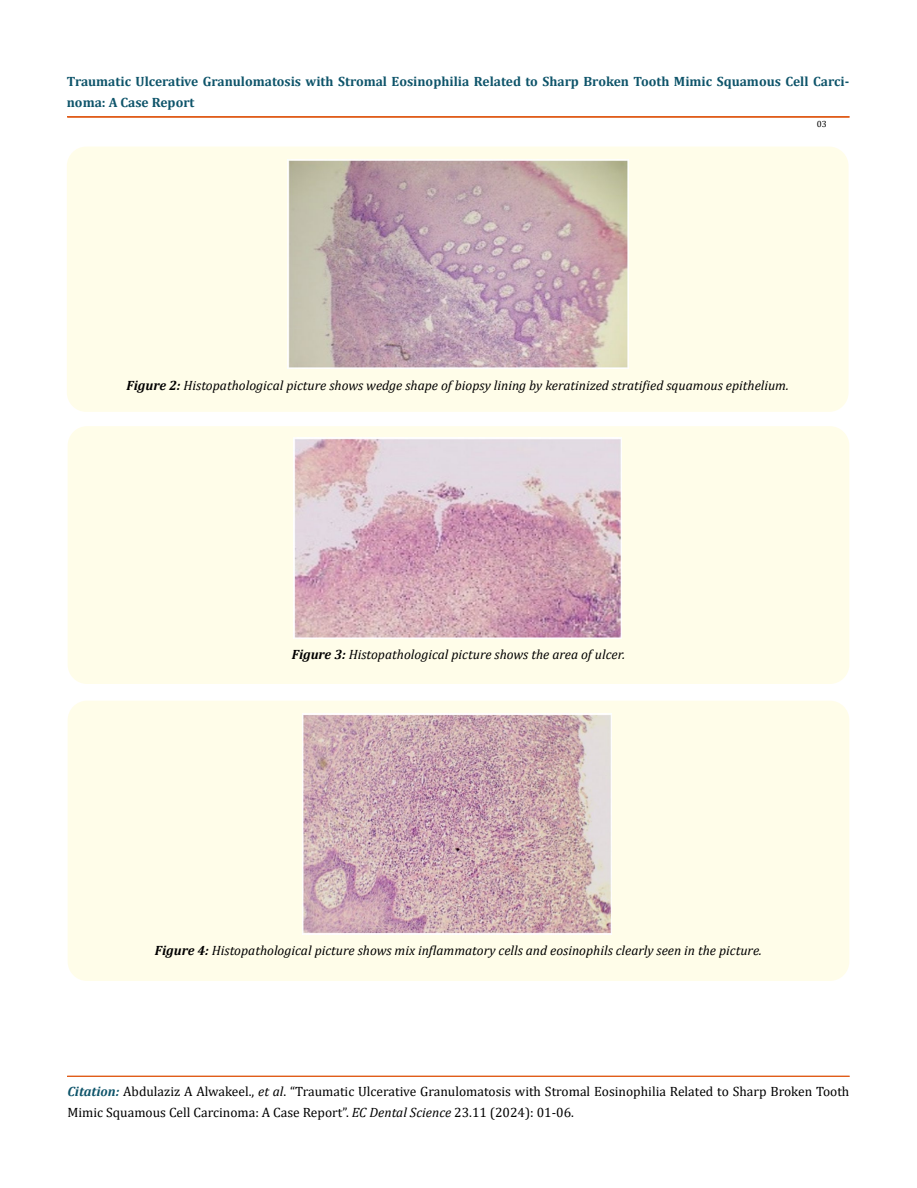
<style>
.page{position:relative;width:917px;height:1188px;background:#fff}
.page>*{position:absolute;margin:0;border:0;box-sizing:border-box;transform-origin:0 0}
.t1{font:italic 13.5px "Cambria";color:#000}
.t2{font:13.5px/21px "Cambria";color:#000}
.t3{font:700 13.5px/21px "Cambria";color:#0e546a}
.t4{font:9px "Cambria";color:#000}
.s1{font-weight:700}
.s2{font-weight:700;font-style:italic;color:#0e546a}
.s3{font-style:italic}
</style>
<div class="page">
<div style="left:67px;top:117px;width:782px;height:1px;border:1px solid #e05d1a"></div>
<div style="left:67px;top:1076px;width:782px;height:1px;border:1px solid #e05d1a"></div>
<div style="left:67px;top:147px;width:781px;height:265px;background:#fffde9;border-radius:19px"></div>
<img style="left:287px;top:159px;width:341px;height:209px">
<div style="left:68px;top:426px;width:781px;height:258px;background:#fffde9;border-radius:19px"></div>
<img style="left:294px;top:438px;width:327px;height:201px">
<div style="left:68px;top:701px;width:781px;height:280px;background:#fffde9;border-radius:19px"></div>
<img style="left:302px;top:713px;width:309px;height:221px">
<p class="t3" style="left:67px;top:71px;width:783px">Traumatic Ulcerative Granulomatosis with Stromal Eosinophilia Related to Sharp Broken Tooth Mimic Squamous Cell Carci&shy;noma: A Case Report</p>
<p class="t4" style="left:816px;top:118px;width:11px">03</p>
<p class="t1" style="left:127px;top:375px;width:663px"><span class="s1">Figure 2:</span> Histopathological picture shows wedge shape of biopsy lining by keratinized stratified squamous epithelium.</p>
<p class="t1" style="left:292px;top:645px;width:335px"><span class="s1">Figure 3:</span> Histopathological picture shows the area of ulcer.</p>
<p class="t1" style="left:155px;top:941px;width:608px"><span class="s1">Figure 4:</span> Histopathological picture shows mix inflammatory cells and eosinophils clearly seen in the picture.</p>
<p class="t2" style="left:67px;top:1081px;width:783px"><span class="s2">Citation:</span> Abdulaziz A Alwakeel., <span class="s3">et al</span>. “Traumatic Ulcerative Granulomatosis with Stromal Eosinophilia Related to Sharp Broken Tooth<br>Mimic Squamous Cell Carcinoma: A Case Report”. <span class="s3">EC Dental Science</span> 23.11 (2024): 01-06.</p>
</div>
